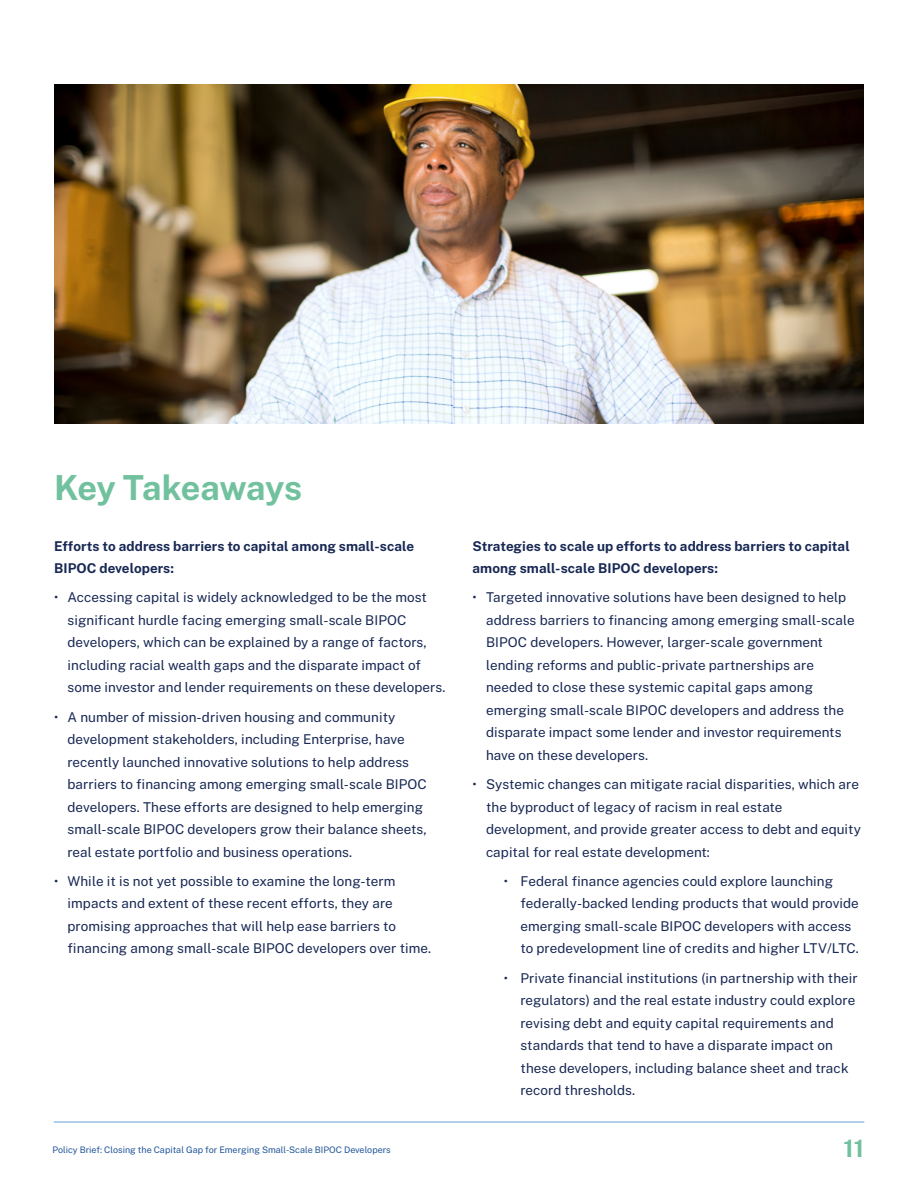
<style>
.page{position:relative;width:918px;height:1188px;background:#fff}
.page>*{position:absolute;margin:0;border:0;box-sizing:border-box;transform-origin:0 0}
.t1{font:700 34.5px "Public Sans";letter-spacing:-.02em;color:#72c19e}
.t2{font:700 24px "Public Sans";color:#72c19e}
.t3{font:13.5px/22.5px "Public Sans";letter-spacing:.005em;color:#182854}
.t4{font:700 13.5px/22.5px "Public Sans";letter-spacing:.005em;color:#182854}
.t5{font:9px "Public Sans";color:#21559a}
</style>
<div class="page">
<hr style="left:54px;top:1122px;width:810px;height:1px;background:#61a1d7">
<img style="left:54px;top:84px;width:810px;height:340px">
<p class="t1" style="left:54px;top:462px;width:250px">Key Takeaways</p>
<p class="t4" style="left:54px;top:534px;width:362px">Efforts to address barriers to capital among small-scale<br>BIPOC developers:</p>
<p class="t3" style="left:68px;top:585px;width:380px;text-indent:-14px">• Accessing capital is widely acknowledged to be the most significant hurdle facing emerging small-scale BIPOC developers, which can be explained by a range of factors, including racial wealth gaps and the disparate impact of some investor and lender requirements on these developers.</p>
<p class="t3" style="left:68px;top:705px;width:361px;text-indent:-14px">• A number of mission-driven housing and community development stakeholders, including Enterprise, have recently launched innovative solutions to help address barriers to financing among emerging small-scale BIPOC developers. These efforts are designed to help emerging small-scale BIPOC developers grow their balance sheets, real estate portfolio and business operations.</p>
<p class="t3" style="left:68px;top:869px;width:365px;text-indent:-14px">• While it is not yet possible to examine the long-term impacts and extent of these recent efforts, they are promising approaches that will help ease barriers to financing among small-scale BIPOC developers over time.</p>
<p class="t4" style="left:472px;top:534px;width:379px">Strategies to scale up efforts to address barriers to capital among small-scale BIPOC developers:</p>
<p class="t3" style="left:486px;top:585px;width:370px;text-indent:-14px">• Targeted innovative solutions have been designed to help address barriers to financing among emerging small-scale BIPOC developers. However, larger-scale government lending reforms and public-private partnerships are needed to close these systemic capital gaps among emerging small-scale BIPOC developers and address the disparate impact some lender and investor requirements have on these developers.</p>
<p class="t3" style="left:486px;top:772px;width:376px;text-indent:-14px">• Systemic changes can mitigate racial disparities, which are the byproduct of legacy of racism in real estate development, and provide greater access to debt and equity capital for real estate development:</p>
<p class="t3" style="left:521px;top:869px;width:340px;text-indent:-17px">• Federal finance agencies could explore launching federally-backed lending products that would provide emerging small-scale BIPOC developers with access to predevelopment line of credits and higher LTV/LTC.</p>
<p class="t3" style="left:521px;top:966px;width:339px;text-indent:-17px">• Private financial institutions (in partnership with their regulators) and the real estate industry could explore revising debt and equity capital requirements and standards that tend to have a disparate impact on these developers, including balance sheet and track record thresholds.</p>
<p class="t5" style="left:52px;top:1144px;width:340px">Policy Brief: Closing the Capital Gap for Emerging Small-Scale BIPOC Developers</p>
<h2 class="t2" style="left:843px;top:1131px;width:22px">11</h2>
</div>
